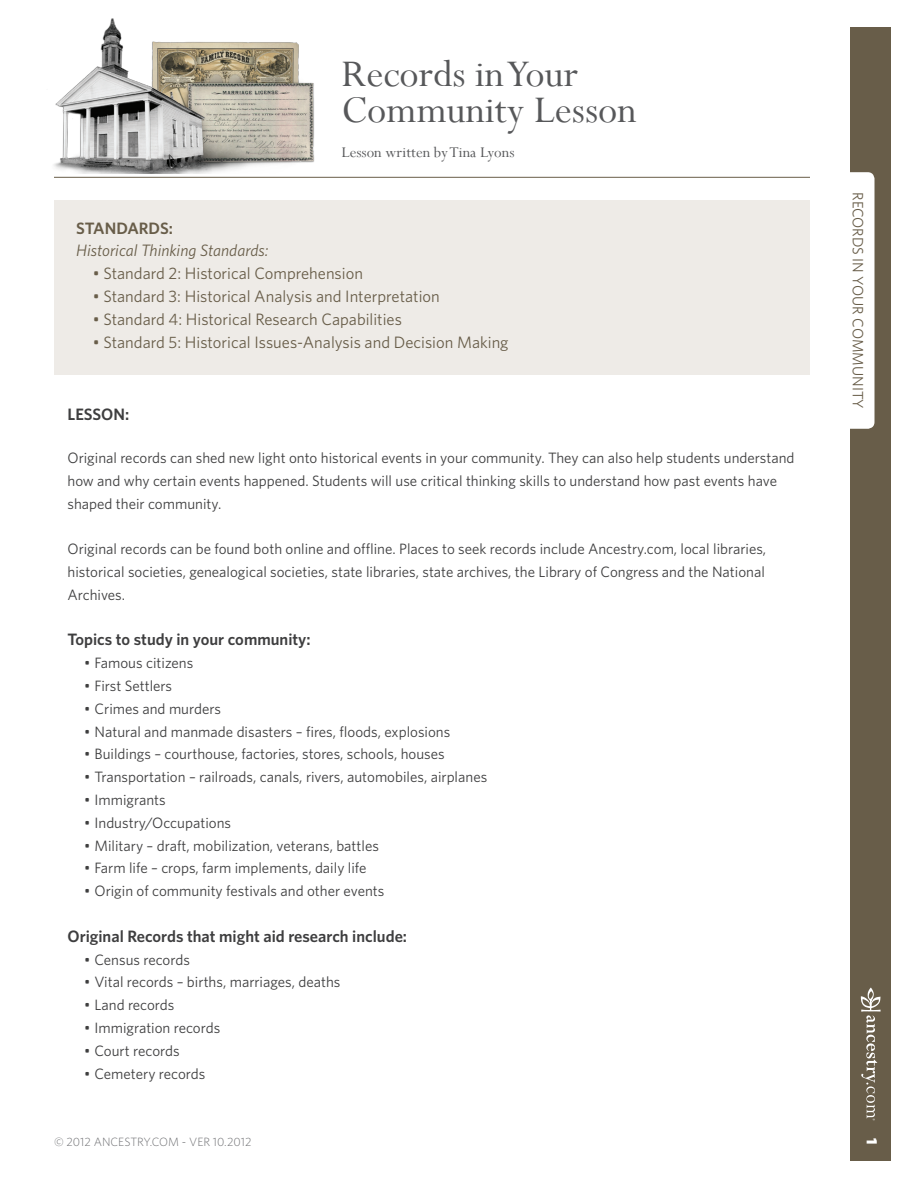
<style>
.page{position:relative;width:918px;height:1188px;background:#fff}
.page>*{position:absolute;margin:0;border:0;box-sizing:border-box;transform-origin:0 0}
.t1{font:42px/35.4px "Perpetua";color:#57585a}
.t2{font:16.5px "Whitney";color:#685d49}
.t3{font:600 16.5px "Whitney";color:#3e3e3f}
.t4{font:italic 16.5px "Whitney";color:#685d49}
.t5{font:16.5px "Perpetua";color:#57585a}
.t6{font:600 16.5px "Whitney";color:#685d49}
.t7{font:15px/22.8px "Whitney";color:#3e3e3f}
.t8{font:15px "Whitney";color:#685d49}
.t9{font:900 15px "Whitney";color:#fff}
.t10{font:300 12px "Whitney";color:#6c6d70}
</style>
<div class="page">
<div style="left:850px;top:27px;width:41px;height:1134px;background:#685d49"></div>
<div style="left:55px;top:200px;width:755px;height:175px;background:#eeebe7"></div>
<div style="left:838px;top:172px;width:36px;height:257px;background:#fff;border-radius:7px"></div>
<hr style="left:54px;top:177px;width:756px;height:1px;background:#685d49">
<svg style="left:861px;top:988px;width:20px;height:133px"></svg>
<img style="left:54px;top:18px;width:261px;height:156px">
<h1 class="t1" style="left:341px;top:56px;width:297px">Records in Your<br>Community Lesson</h1>
<p class="t5" style="left:341px;top:142px;width:175px">Lesson written by Tina Lyons</p>
<p class="t6" style="left:76px;top:218px;width:98px">Standards:</p>
<p class="t4" style="left:76px;top:241px;width:194px">Historical Thinking Standards:</p>
<p class="t2" style="left:93px;top:264px;width:272px">• Standard 2: Historical Comprehension</p>
<p class="t2" style="left:93px;top:286px;width:349px">• Standard 3: Historical Analysis and I nterpretation</p>
<p class="t2" style="left:93px;top:309px;width:311px">• Standard 4: Historical Research Capabilities</p>
<p class="t2" style="left:93px;top:332px;width:417px">• Standard 5: Historical Issues-Analysis and Decision Making</p>
<p class="t3" style="left:68px;top:405px;width:63px">Lesson:</p>
<p class="t7" style="left:68px;top:446px;width:729px">Original records can shed new light onto historical events in your community. They can also help students understand how and why certain events happened. Students will use critical thinking skills to understand how past events have shaped their community.</p>
<p class="t7" style="left:68px;top:537px;width:700px;text-align:justify">Original records can be found both online and offline. Places to seek records include Ancestry.com, local libraries, historical societies, genealogical societies, state libraries, state archives, the Library of Congress and the N ational Archives.</p>
<p class="t3" style="left:68px;top:630px;width:245px">Topics to study in your community:</p>
<p class="t7" style="left:84px;top:651px;width:111px">• Famous citizens</p>
<p class="t7" style="left:84px;top:674px;width:90px">• First Settlers</p>
<p class="t7" style="left:84px;top:697px;width:138px">• Crimes and murders</p>
<p class="t7" style="left:84px;top:720px;width:368px">• Natural and manmade disasters – fires, floods, explosions</p>
<p class="t7" style="left:84px;top:742px;width:362px">• Buildings – courthouse, factories, stores, schools, houses</p>
<p class="t7" style="left:84px;top:765px;width:405px">• Transportation – railroads, canals, rivers, automobiles, airplanes</p>
<p class="t7" style="left:84px;top:788px;width:83px">• I mmigrants</p>
<p class="t7" style="left:84px;top:811px;width:149px">• I ndustry/Occupations</p>
<p class="t7" style="left:84px;top:834px;width:296px">• M ilitary – draft, mobilization, veterans, battles</p>
<p class="t7" style="left:84px;top:856px;width:284px">• Farm life – crops, farm implements, daily life</p>
<p class="t7" style="left:84px;top:879px;width:302px">• O rigin of community festivals and other events</p>
<p class="t3" style="left:68px;top:926px;width:341px">Original Records that might aid research include:</p>
<p class="t7" style="left:84px;top:948px;width:107px">• Census records</p>
<p class="t7" style="left:84px;top:970px;width:258px">• Vital records – births, marriages, deaths</p>
<p class="t7" style="left:84px;top:993px;width:92px">• Land records</p>
<p class="t7" style="left:84px;top:1016px;width:138px">• I mmigration records</p>
<p class="t7" style="left:84px;top:1039px;width:97px">• Court records</p>
<p class="t7" style="left:84px;top:1062px;width:123px">• Cemetery records</p>
<p class="t10" style="left:54px;top:1134px;width:199px">© 2012 ANCESTRY.COM - VER 10.2012</p>
<p class="t8" style="left:867px;top:192px;width:218px;rotate:90deg">Records in your community</p>
<p class="t9" style="left:881px;top:1138px;width:8px;rotate:90deg">1</p>
</div>
